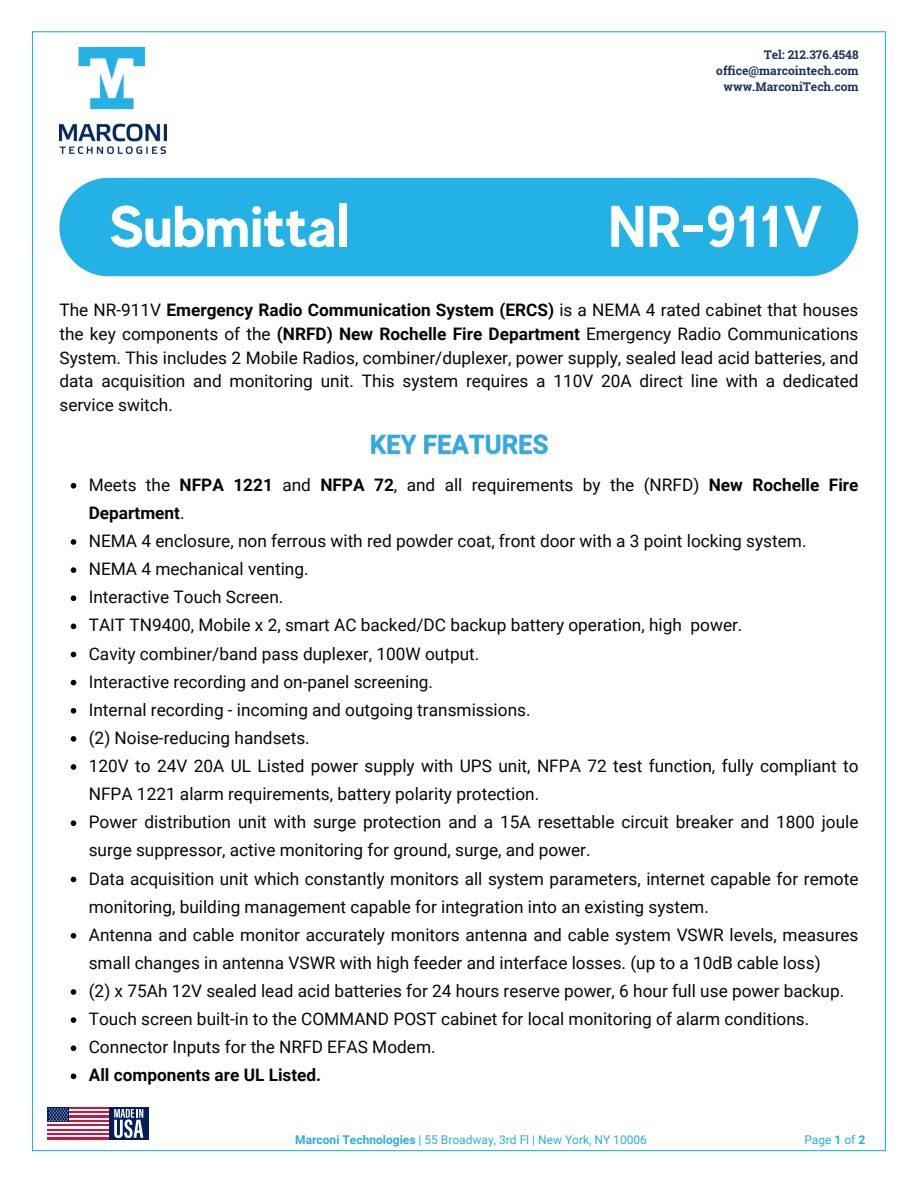
<style>
.page{position:relative;width:918px;height:1188px;background:#fff}
.page>*{position:absolute;margin:0;border:0;box-sizing:border-box;transform-origin:0 0}
.t1{font:700 58.5px "MADE Evolve Sans";color:#fff}
.t2{font:17.25px/28.2px "Roboto";color:#080704}
.t3{font:700 17.25px "Roboto";color:#080704}
.t4{font:12px "Roboto";color:#2aace2}
.t5{font:700 12px/16px "Roboto Slab";color:#1b315d;text-align:right}
.s1{font-weight:700}
</style>
<div class="page">
<img style="left:59px;top:48px;width:107px;height:105px">
<hr style="left:32px;top:1150px;width:854px;height:1px;background:#24b2e6">
<hr style="left:32px;top:31px;width:854px;height:1px;background:#24b2e6">
<hr style="left:32px;top:31px;width:1px;height:1120px;background:#24b2e6">
<hr style="left:885px;top:32px;width:1px;height:1119px;background:#24b2e6">
<div style="left:59px;top:178px;width:799px;height:98px;background:#24b2e6"></div>
<svg style="left:71px;top:483px;width:5px;height:6px"></svg>
<svg style="left:71px;top:539px;width:5px;height:6px"></svg>
<svg style="left:71px;top:567px;width:5px;height:6px"></svg>
<svg style="left:71px;top:595px;width:5px;height:6px"></svg>
<svg style="left:71px;top:624px;width:5px;height:5px"></svg>
<svg style="left:71px;top:652px;width:5px;height:5px"></svg>
<svg style="left:71px;top:680px;width:5px;height:5px"></svg>
<svg style="left:71px;top:708px;width:5px;height:6px"></svg>
<svg style="left:71px;top:736px;width:5px;height:6px"></svg>
<svg style="left:71px;top:764px;width:5px;height:6px"></svg>
<svg style="left:71px;top:820px;width:5px;height:6px"></svg>
<svg style="left:71px;top:877px;width:5px;height:5px"></svg>
<svg style="left:71px;top:933px;width:5px;height:6px"></svg>
<svg style="left:71px;top:989px;width:5px;height:6px"></svg>
<svg style="left:71px;top:1017px;width:5px;height:6px"></svg>
<svg style="left:71px;top:1045px;width:5px;height:6px"></svg>
<svg style="left:71px;top:1074px;width:5px;height:5px"></svg>
<img style="left:370px;top:434px;width:178px;height:22px">
<div style="left:48px;top:1107px;width:21px;height:15px;background:#021f5b"></div>
<svg style="left:49px;top:1108px;width:19px;height:14px"></svg>
<hr style="left:69px;top:1107px;width:40px;height:2px;background:#d0123f">
<hr style="left:69px;top:1112px;width:40px;height:2px;background:#d0123f">
<hr style="left:69px;top:1116px;width:40px;height:2px;background:#d0123f">
<hr style="left:69px;top:1120px;width:40px;height:2px;background:#d0123f">
<hr style="left:48px;top:1125px;width:61px;height:2px;background:#d0123f">
<hr style="left:48px;top:1129px;width:61px;height:2px;background:#d0123f">
<hr style="left:48px;top:1133px;width:61px;height:2px;background:#d0123f">
<hr style="left:48px;top:1138px;width:61px;height:2px;background:#d0123f">
<div style="left:109px;top:1107px;width:40px;height:33px;background:#021f5b"></div>
<svg style="left:114px;top:1109px;width:29px;height:29px"></svg>
<p class="t5" style="left:716px;top:46px;width:144px">Tel: 212.376.4548 office@marcointech.com www.MarconiTech.com</p>
<h1 class="t1" style="left:110px;top:189px;width:241px">Submittal</h1>
<h1 class="t1" style="left:608px;top:189px;width:216px">NR-911V</h1>
<p class="t2" style="left:59px;top:298px;width:801px;line-height:23.7px;text-align:justify">The NR-911V <span class="s1">Emergency Radio Communication System (ERCS)</span> is a NEMA 4 rated cabinet that houses the key components of the <span class="s1">(NRFD) New Rochelle Fire Department</span> Emergency Radio Communications System. This includes 2 Mobile Radios, combiner/duplexer, power supply, sealed lead acid batteries, and data acquisition and monitoring unit. This system requires a 110V 20A direct line with a dedicated service switch.</p>
<p class="t2" style="left:89px;top:470px;width:771px">Meets the <span class="s1">NFPA 1221</span> and <span class="s1">NFPA 72</span>, and all requirements by the (NRFD) <span class="s1">New Rochelle Fire Department</span>.<br>NEMA 4 enclosure, non ferrous with red powder coat, front door with a 3 point locking system.<br>NEMA 4 mechanical venting.<br>Interactive Touch Screen.<br>TAIT TN9400, Mobile x 2, smart AC backed/DC backup battery operation, high power.<br>Cavity combiner/band pass duplexer, 100W output.<br>Interactive recording and on-panel screening.<br>Internal recording - incoming and outgoing transmissions.<br>(2) Noise-reducing handsets.<br>120V to 24V 20A UL Listed power supply with UPS unit, NFPA 72 test function, fully compliant to NFPA 1221 alarm requirements, battery polarity protection.<br>Power distribution unit with surge protection and a 15A resettable circuit breaker and 1800 joule surge suppressor, active monitoring for ground, surge, and power.<br>Data acquisition unit which constantly monitors all system parameters, internet capable for remote monitoring, building management capable for integration into an existing system.<br>Antenna and cable monitor accurately monitors antenna and cable system VSWR levels, measures small changes in antenna VSWR with high feeder and interface losses. (up to a 10dB cable loss)<br>(2) x 75Ah 12V sealed lead acid batteries for 24 hours reserve power, 6 hour full use power backup.<br>Touch screen built-in to the COMMAND POST cabinet for local monitoring of alarm conditions.<br>Connector Inputs for the NRFD EFAS Modem.</p>
<p class="t3" style="left:89px;top:1063px;width:234px">All components are UL Listed.</p>
<p class="t4" style="left:295px;top:1131px;width:353px"><span class="s1">Marconi Technologies</span> | 55 Broadway, 3rd Fl | New York, NY 10006</p>
<p class="t4" style="left:804px;top:1131px;width:62px">Page <span class="s1">1</span> of <span class="s1">2</span></p>
</div>
